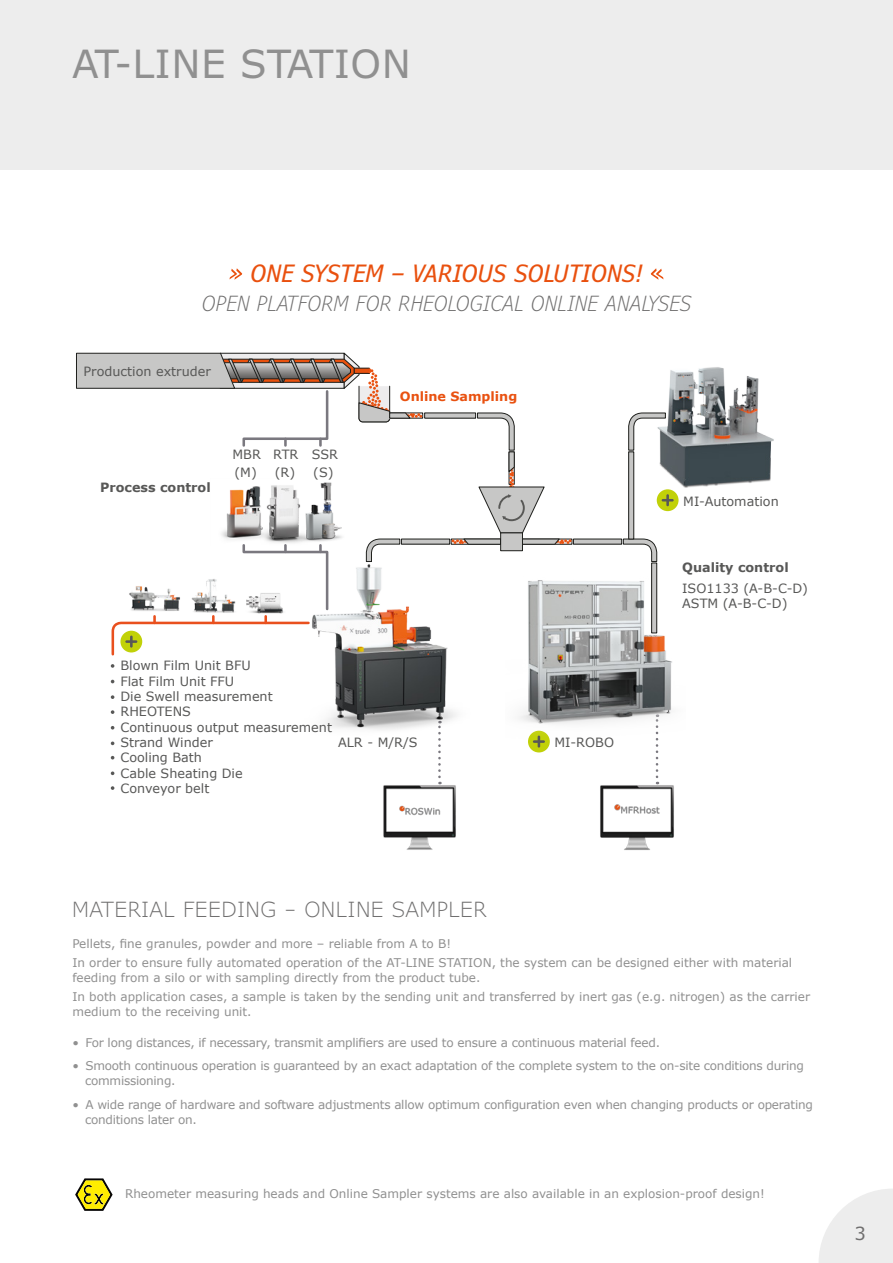
<style>
.page{position:relative;width:893px;height:1263px;background:#fff}
.page>*{position:absolute;margin:0;border:0;box-sizing:border-box;transform-origin:0 0}
.Kat_Headline{font:39px "Verdana Pro";letter-spacing:.01em;color:#909090}
.Img_Highlight_orange{font:italic condensed 24px "Verdana Pro";letter-spacing:.02em;color:#e9500e}
.Img_Highlight{font:italic 300 condensed 21px "Verdana Pro";letter-spacing:.02em;color:#706f6f}
.Body_Headline{font:300 21px "Verdana Pro";letter-spacing:.02em;color:#706f6f}
.t1{font:18px "Verdana";color:#706f6f}
.t2{font:12.75px/15.3px "Verdana";color:#585857}
.t3{font:700 12.75px "Verdana";color:#585857}
.t4{font:700 12.75px "Verdana";color:#e95211}
.Body{font:12px/15px "Verdana";color:#909090}
.Body-2{font:12px/15px "Verdana";letter-spacing:-.02em;color:#909090}
.s1{font-weight:700}
</style>
<div class="page">
<svg style="left:819px;top:1189px;width:74px;height:74px"></svg>
<div style="left:0;top:0;width:893px;height:170px;background:#ededed"></div>
<div style="left:389px;top:413px;width:34px;height:5px;border:1px solid #1f201d"></div>
<div style="left:425px;top:413px;width:51px;height:5px;background:#c7c7c6"></div>
<svg style="left:76px;top:352px;width:346px;height:95px"></svg>
<svg style="left:523px;top:539px;width:49px;height:5px"></svg>
<svg style="left:623px;top:539px;width:34px;height:23px"></svg>
<div style="left:573px;top:539px;width:49px;height:5px;background:#c7c7c6"></div>
<div style="left:651px;top:563px;width:6px;height:70px;border:1px solid #1f201d"></div>
<div style="left:629px;top:452px;width:5px;height:87px;background:#c7c7c6"></div>
<div style="left:628px;top:452px;width:6px;height:87px;border:1px solid #1f201d"></div>
<div style="left:451px;top:539px;width:50px;height:5px;border:1px solid #1f201d"></div>
<svg style="left:452px;top:539px;width:48px;height:5px"></svg>
<div style="left:501px;top:533px;width:21px;height:18px;background:#c7c7c6"></div>
<div style="left:500px;top:533px;width:23px;height:18px;border:1px solid #1f201d"></div>
<svg style="left:369px;top:539px;width:31px;height:4px"></svg>
<div style="left:401px;top:539px;width:49px;height:5px;background:#c7c7c6"></div>
<svg style="left:628px;top:413px;width:16px;height:37px"></svg>
<svg style="left:477px;top:413px;width:68px;height:120px"></svg>
<div style="left:657px;top:489px;width:21px;height:22px;background:#c1d108;border-radius:50%"></div>
<svg style="left:662px;top:498px;width:12px;height:8px"></svg>
<svg style="left:528px;top:731px;width:22px;height:21px"></svg>
<svg style="left:656px;top:745px;width:2px;height:33px"></svg>
<svg style="left:438px;top:744px;width:3px;height:35px"></svg>
<svg style="left:111px;top:664px;width:3px;height:4px"></svg>
<svg style="left:111px;top:695px;width:3px;height:4px"></svg>
<svg style="left:111px;top:710px;width:3px;height:4px"></svg>
<svg style="left:111px;top:741px;width:3px;height:4px"></svg>
<svg style="left:111px;top:771px;width:3px;height:4px"></svg>
<svg style="left:111px;top:786px;width:3px;height:4px"></svg>
<img style="left:325px;top:543px;width:153px;height:198px">
<img style="left:221px;top:489px;width:26px;height:50px">
<img style="left:247px;top:485px;width:42px;height:58px">
<img style="left:289px;top:482px;width:69px;height:64px">
<img style="left:519px;top:565px;width:153px;height:180px">
<svg style="left:111px;top:543px;width:219px;height:114px"></svg>
<img style="left:127px;top:569px;width:55px;height:55px">
<img style="left:186px;top:569px;width:54px;height:55px">
<img style="left:644px;top:367px;width:130px;height:131px">
<img style="left:383px;top:781px;width:73px;height:69px">
<img style="left:600px;top:781px;width:74px;height:69px">
<svg style="left:75px;top:1178px;width:38px;height:33px"></svg>
<svg style="left:229px;top:268px;width:13px;height:12px"></svg>
<svg style="left:651px;top:268px;width:12px;height:12px"></svg>
<p class="Kat_Headline" style="left:72px;top:39px;width:340px">AT-LINE STATION</p>
<p class="Img_Highlight_orange" style="left:250px;top:258px;width:394px">ONE SYSTEM – VARIOUS SOLUTIONS!</p>
<p class="Img_Highlight" style="left:202px;top:290px;width:491px">OPEN PLATFORM FOR RHEOLOGICAL ONLINE ANALYSES</p>
<p class="t2" style="left:84px;top:363px;width:129px">Production extruder</p>
<p class="t3" style="left:100px;top:478px;width:112px">Process control</p>
<p class="t2" style="left:232px;top:447px;width:107px">MBR RTR SSR</p>
<p class="t2" style="left:234px;top:464px;width:62px">(M) (R)</p>
<p class="t2" style="left:313px;top:464px;width:22px">(S)</p>
<p class="t4" style="left:400px;top:387px;width:119px">Online Sampling</p>
<p class="t2" style="left:120px;top:658px;width:213px">Blown Film Unit BFU<br>Flat Film Unit FFU<br>Die Swell measurement<br>RHEOTENS<br>Continuous output measurement<br>Strand Winder<br>Cooling Bath<br>Cable Sheating Die<br>Conveyor belt</p>
<p class="t2" style="left:338px;top:734px;width:81px">ALR - M/R/S</p>
<p class="t2" style="left:555px;top:734px;width:61px">MI-ROBO</p>
<p class="t2" style="left:683px;top:493px;width:97px">MI-Automation</p>
<p class="t2" style="left:682px;top:557px;width:127px;line-height:20.7px"><span class="s1">Quality control<br></span>ISO1133 (A-B-C-D)</p>
<p class="t2" style="left:682px;top:596px;width:107px">ASTM (A-B-C-D)</p>
<p class="Body_Headline" style="left:72px;top:896px;width:415px">MATERIAL FEEDING – ONLINE SAMPLER</p>
<p class="Body" style="left:72px;top:936px;width:380px">Pellets, fine granules, powder and more – reliable from A to B!</p>
<p class="Body" style="left:72px;top:955px;width:721px">In order to ensure fully automated operation of the AT-LINE STATION, the system can be designed either with material feeding from a silo or with sampling directly from the product tube.</p>
<p class="Body" style="left:72px;top:989px;width:739px">In both application cases, a sample is taken by the sending unit and transferred by inert gas (e.g. nitrogen) as the carrier medium to the receiving unit.</p>
<p class="Body-2" style="left:72px;top:1035px;width:589px">• For long distances, if necessary, transmit amplifiers are used to ensure a continuous material feed.</p>
<p class="Body-2" style="left:85px;top:1058px;width:720px;text-indent:-13px">• Smooth continuous operation is guaranteed by an exact adaptation of the complete system to the on-site conditions during commissioning.</p>
<p class="Body-2" style="left:85px;top:1097px;width:729px;text-indent:-13px">• A wide range of hardware and software adjustments allow optimum configuration even when changing products or operating conditions later on.</p>
<p class="Body" style="left:125px;top:1186px;width:641px">Rheometer measuring heads and Online Sampler systems are also available in an explosion-proof design!</p>
<h3 class="t1" style="left:854px;top:1221px;width:13px">3</h3>
</div>
